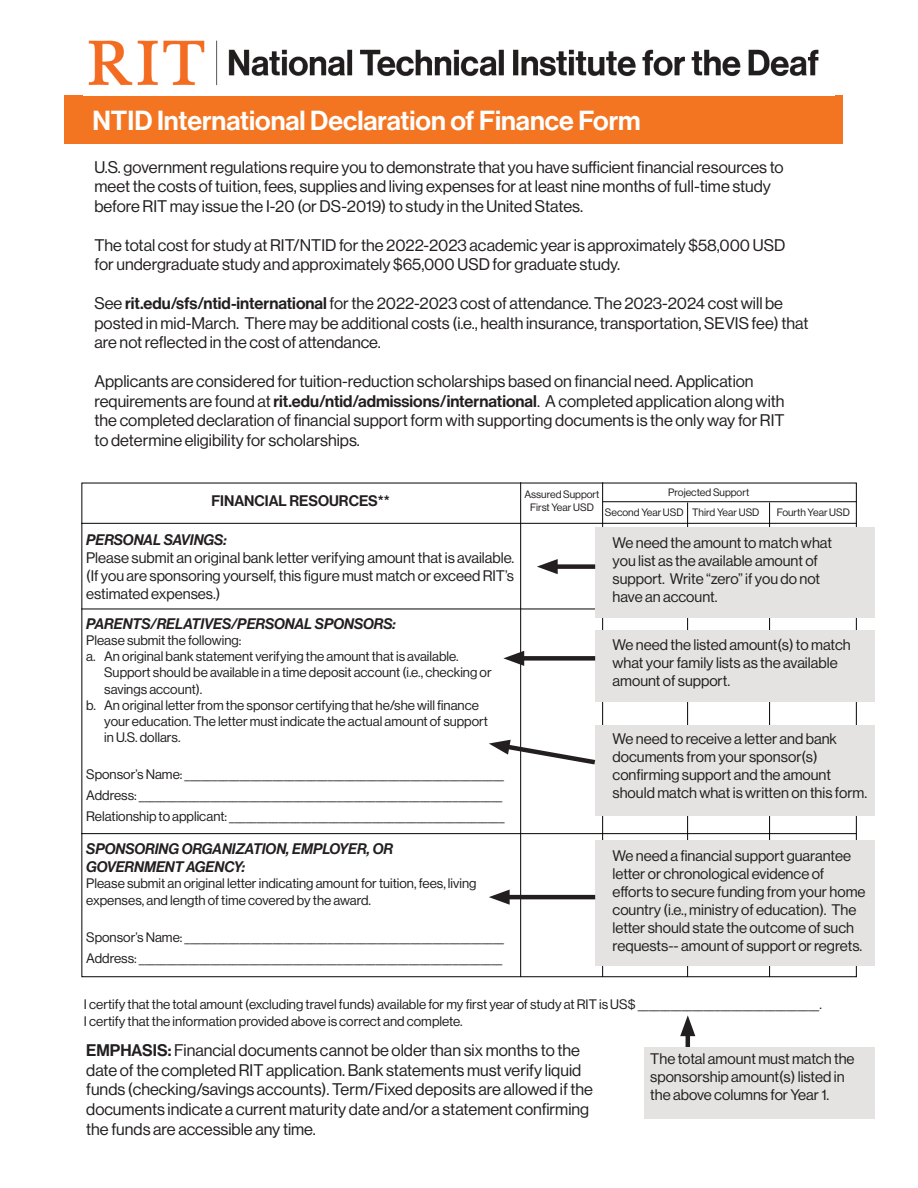
<style>
.page{position:relative;width:918px;height:1188px;background:#fff}
.page>*{position:absolute;margin:0;border:0;box-sizing:border-box;transform-origin:0 0}
.t1{font:27px "N Haas Grotesk DS Std 65 Md";color:#fff}
.t2{font:16.5px/19.8px "N Haas Grotesk DS Std 55 Rg";color:#231f20}
.t3{font:15px/18px "N Haas Grotesk DS Std 55 Rg";color:#231f20}
.t4{font:15px "N Haas Grotesk DS Std 66 Md It";color:#231f20}
.t5{font:15px "N Haas Grotesk DS Std 65 Md";color:#231f20}
.t6{font:13.5px "N Haas Grotesk DS Std 55 Rg";color:#231f20}
.t7{font:10.5px/12.6px "N Haas Grotesk DS Std 55 Rg";color:#231f20;text-align:center}
.s1{font-family:"N Haas Grotesk DS Std 65 Md"}
</style>
<div class="page">
<hr style="left:520px;top:482px;width:1px;height:495px;background:#040503">
<hr style="left:602px;top:482px;width:1px;height:495px;background:#040503">
<hr style="left:687px;top:502px;width:1px;height:475px;background:#040503">
<hr style="left:769px;top:502px;width:1px;height:475px;background:#040503">
<hr style="left:603px;top:501px;width:254px;height:1px;background:#040503">
<hr style="left:81px;top:833px;width:776px;height:1px;background:#040503">
<hr style="left:81px;top:523px;width:776px;height:1px;background:#040503">
<hr style="left:81px;top:609px;width:776px;height:1px;background:#040503">
<div style="left:595px;top:527px;width:280px;height:91px;background:#e4e3e2"></div>
<div style="left:595px;top:630px;width:280px;height:71px;background:#e4e3e2"></div>
<div style="left:595px;top:725px;width:280px;height:91px;background:#e4e3e2"></div>
<div style="left:595px;top:841px;width:280px;height:125px;background:#e4e3e2"></div>
<div style="left:549px;top:564px;width:46px;height:5px;background:#231f20"></div>
<svg style="left:537px;top:559px;width:21px;height:15px"></svg>
<div style="left:516px;top:656px;width:79px;height:5px;background:#231f20"></div>
<svg style="left:503px;top:651px;width:21px;height:15px"></svg>
<svg style="left:489px;top:740px;width:107px;height:27px"></svg>
<hr style="left:501px;top:895px;width:94px;height:4px;background:#231f20">
<svg style="left:489px;top:890px;width:21px;height:15px"></svg>
<hr style="left:686px;top:1028px;width:4px;height:73px;background:#231f20">
<svg style="left:680px;top:1015px;width:15px;height:21px"></svg>
<div style="left:644px;top:1047px;width:231px;height:71px;background:#e4e3e2"></div>
<div style="left:64px;top:96px;width:779px;height:48px;background:#f47521"></div>
<img style="left:88px;top:40px;width:731px;height:46px">
<p class="t1" style="left:92px;top:104px;width:550px">NTID International Declaration of Finance Form</p>
<p class="t2" style="left:94px;top:157px;width:691px">U.S. government regulations require you to demonstrate that you have sufficient financial resources to</p>
<p class="t2" style="left:94px;top:177px;width:678px">meet the costs of tuition, fees, supplies and living expenses for at least nine months of full-time study</p>
<p class="t2" style="left:94px;top:196px;width:490px">before RIT may issue the I-20 (or DS-2019) to study in the United States.</p>
<p class="t2" style="left:94px;top:235px;width:692px">The total cost for study at RIT/NTID for the 2022-2023 academic year is approximately $58,000 USD</p>
<p class="t2" style="left:94px;top:255px;width:527px">for undergraduate study and approximately $65,000 USD for graduate study.</p>
<p class="t2" style="left:94px;top:294px;width:716px">See <span class="s1">rit.edu/sfs/ntid-international</span> for the 2022-2023 cost of attendance. The 2023-2024 cost will be posted in mid-March. There may be additional costs (i.e., health insurance, transportation, SEVIS fee) that are not reflected in the cost of attendance.</p>
<p class="t2" style="left:94px;top:372px;width:692px">Applicants are considered for tuition-reduction scholarships based on financial need. Application requirements are found at <span class="s1">rit.edu/ntid/admissions/international</span>. A completed application along with</p>
<p class="t2" style="left:94px;top:411px;width:692px">the completed declaration of financial support form with supporting documents is the only way for RIT</p>
<p class="t2" style="left:94px;top:430px;width:267px">to determine eligibility for scholarships.</p>
<p class="t5" style="left:211px;top:493px;width:180px">FINANCIAL RESOURCES**</p>
<p class="t7" style="left:525px;top:488px;width:76px">Assured Support<br>First Year USD</p>
<p class="t7" style="left:668px;top:487px;width:83px">Projected Support</p>
<p class="t7" style="left:605px;top:506px;width:80px">Second Year USD</p>
<p class="t7" style="left:692px;top:506px;width:69px">Third Year USD</p>
<p class="t7" style="left:777px;top:506px;width:75px">Fourth Year USD</p>
<p class="t3" style="left:613px;top:534px;width:221px">We need the amount to match what</p>
<p class="t3" style="left:613px;top:552px;width:209px">you list as the available amount of support. Write “zero” if you do not</p>
<p class="t3" style="left:613px;top:588px;width:107px">have an account.</p>
<p class="t3" style="left:613px;top:636px;width:240px">We need the listed amount(s) to match what your family lists as the available amount of support.</p>
<p class="t4" style="left:86px;top:531px;width:142px">PERSONAL SAVINGS:</p>
<p class="t3" style="left:86px;top:549px;width:430px;text-align:justify">Please submit an original bank letter verifying amount that is available. (If you are sponsoring yourself, this figure must match or exceed RIT’s estimated expenses.)</p>
<p class="t4" style="left:86px;top:615px;width:311px">PARENTS/RELATIVES/PERSONAL SPONSORS:</p>
<p class="t6" style="left:86px;top:633px;width:157px">Please submit the following:</p>
<p class="t6" style="left:86px;top:649px;width:374px">a. An original bank statement verifying the amount that is available.</p>
<p class="t6" style="left:104px;top:665px;width:389px">Support should be available in a time deposit account (i.e., checking or</p>
<p class="t6" style="left:104px;top:681px;width:100px">savings account).</p>
<p class="t6" style="left:86px;top:697px;width:394px">b. An original letter from the sponsor certifying that he/she will finance</p>
<p class="t6" style="left:104px;top:714px;width:385px">your education. The letter must indicate the actual amount of support</p>
<p class="t6" style="left:104px;top:730px;width:78px">in U.S. dollars.</p>
<p class="t6" style="left:86px;top:767px;width:419px">Sponsor’s Name: __________________________________________________________</p>
<p class="t6" style="left:86px;top:788px;width:418px">Address: __________________________________________________________________</p>
<p class="t6" style="left:86px;top:809px;width:420px">Relationship to applicant: __________________________________________________</p>
<p class="t4" style="left:86px;top:840px;width:308px">SPONSORING ORGANIZATION, EMPLOYER, OR</p>
<p class="t4" style="left:86px;top:858px;width:161px">GOVERNMENT AGENCY:</p>
<p class="t6" style="left:86px;top:876px;width:392px">Please submit an original letter indicating amount for tuition, fees, living</p>
<p class="t6" style="left:86px;top:892px;width:286px">expenses, and length of time covered by the award.</p>
<p class="t6" style="left:86px;top:929px;width:419px">Sponsor’s Name: __________________________________________________________</p>
<p class="t6" style="left:86px;top:950px;width:418px">Address: __________________________________________________________________</p>
<p class="t3" style="left:613px;top:730px;width:256px">We need to receive a letter and bank documents from your sponsor(s) confirming support and the amount should match what is written on this form.</p>
<p class="t3" style="left:613px;top:847px;width:255px">We need a financial support guarantee letter or chronological evidence of efforts to secure funding from your home country (i.e., ministry of education). The letter should state the outcome of such requests-- amount of support or regrets.</p>
<p class="t6" style="left:84px;top:997px;width:740px">I certify that the total amount (excluding travel funds) available for my first year of study at RIT is US$ _________________________________.</p>
<p class="t6" style="left:84px;top:1013px;width:380px">I certify that the information provided above is correct and complete.</p>
<p class="t2" style="left:86px;top:1040px;width:508px"><span class="s1">EMPHASIS:</span> Financial documents cannot be older than six months to the date of the completed RIT application. Bank statements must verify liquid funds (checking/savings accounts). Term/Fixed deposits are allowed if the documents indicate a current maturity date and/or a statement confirming</p>
<p class="t2" style="left:86px;top:1119px;width:231px">the funds are accessible any time.</p>
<p class="t3" style="left:650px;top:1050px;width:206px">The total amount must match the</p>
<p class="t3" style="left:650px;top:1068px;width:196px">sponsorship amount(s) listed in the above columns for Year 1.</p>
</div>
